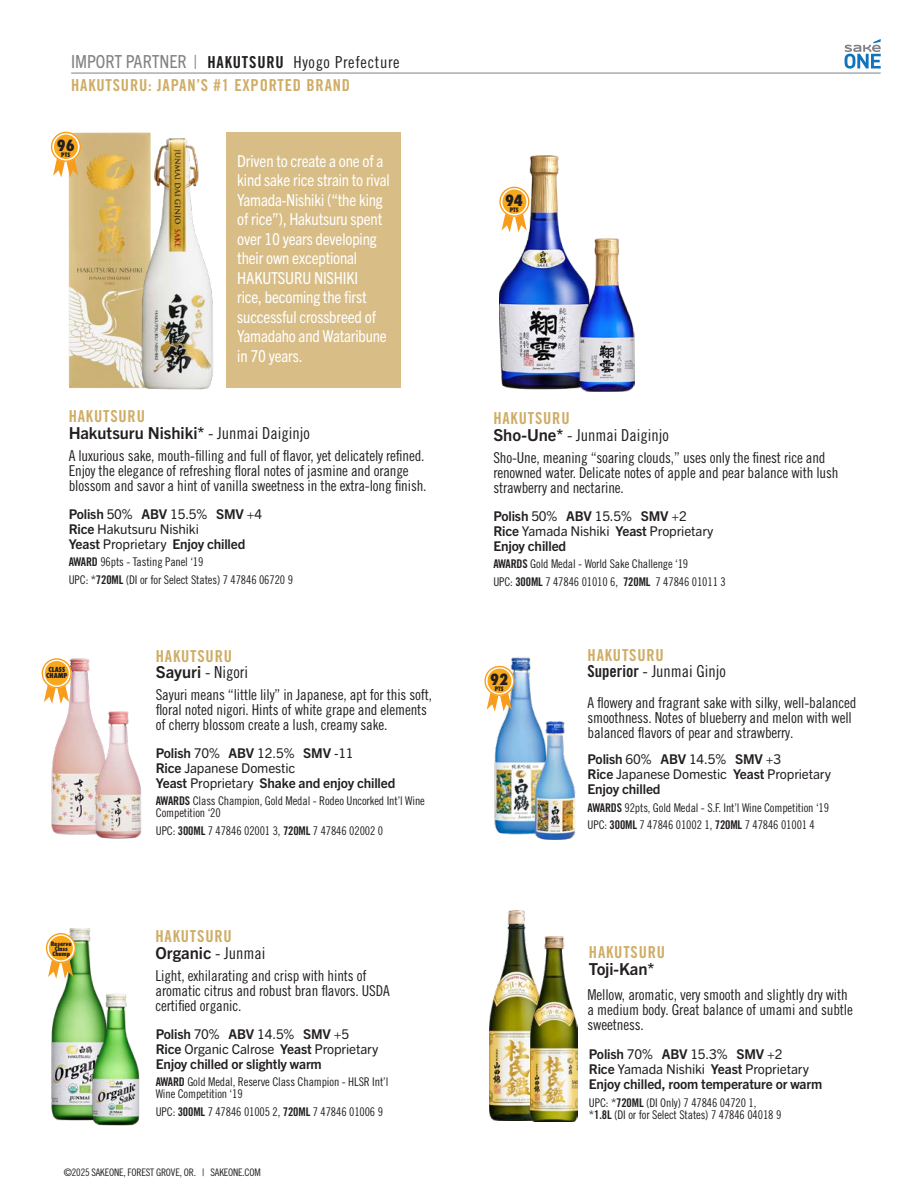
<style>
.page{position:relative;width:918px;height:1188px;background:#fff}
.page>*{position:absolute;margin:0;border:0;box-sizing:border-box;transform-origin:0 0}
.t1{font:condensed 16.5px/19.5px "Trade Gothic Next LT Pro";letter-spacing:-.01em;color:#fff}
.t2{font:16.5px/16.5px "Trade Gothic LT Pro Bd Cn 20";letter-spacing:.05em;color:#cfad66}
.t3{font:16.5px/16.5px "Trade Gothic LT Pro Cn 18";color:#231f20}
.t4{font:700 16.5px/16.5px "Trade Gothic Next LT Pro";color:#231f20}
.t5{font:16.5px "Trade Gothic LT Pro Cn 18";letter-spacing:.04em;color:#231f20}
.t6{font:15px/15px "Trade Gothic LT Pro Cn 18";letter-spacing:-.01em;color:#231f20}
.t7{font:800 condensed 15px "Futura";color:#231f20}
.t8{font:700 13.5px/15px "Trade Gothic Next LT Pro";letter-spacing:-.01em;color:#231f20}
.t9{font:13.5px/15px "Trade Gothic Next SR Pro";letter-spacing:-.01em;color:#231f20}
.t10{font:12px/12px "Trade Gothic LT Pro Cn 18";letter-spacing:-.01em;color:#231f20}
.t11{font:10.35px "Trade Gothic LT Pro Cn 18";letter-spacing:-.02em;color:#231f20}
.t12{font:800 condensed 6.75px "Futura";color:#231f20}
.t13{font:800 condensed 6px "Futura";letter-spacing:-.02em;color:#231f20}
.s1{font-family:"Trade Gothic Next LT Pro";font-stretch:condensed;font-size:18px;color:#808285}
.s2{font-family:"Trade Gothic LT Pro Bd Cn 20"}
.s3{font-family:"Trade Gothic LT Pro Bd Cn 20";font-weight:400;color:#cfad66}
.s4{font-family:"Trade Gothic LT Pro Cn 18";font-weight:400}
.s5{font-family:"Trade Gothic Next LT Pro";font-weight:700}
.s6{font-family:"Trade Gothic Next LT Pro";font-weight:700;color:#231f20}
.s7{font-family:"Trade Gothic LT Pro Cn 18";color:#231f20}
.s8{font-family:"Trade Gothic Next SR Pro";font-weight:400}
.s9{font-family:"Trade Gothic LT Pro Bd Cn 20";color:#cfad66}
</style>
<div class="page">
<div style="left:226px;top:132px;width:175px;height:256px;background:#d8bd86"></div>
<img style="left:69px;top:132px;width:63px;height:256px">
<img style="left:132px;top:132px;width:81px;height:258px">
<svg style="left:53px;top:133px;width:25px;height:44px"></svg>
<div style="left:53px;top:133px;width:26px;height:27px;background:#f9a71b;border-radius:50%"></div>
<div style="left:51px;top:132px;width:30px;height:30px;border:3px solid #fff;border-radius:50%"></div>
<div style="left:51px;top:132px;width:30px;height:30px;border:1px solid #f89c1c;border-radius:50%"></div>
<img style="left:494px;top:657px;width:43px;height:178px">
<img style="left:534px;top:720px;width:42px;height:120px">
<img style="left:51px;top:928px;width:45px;height:193px">
<img style="left:92px;top:991px;width:48px;height:135px">
<img style="left:499px;top:155px;width:81px;height:235px">
<img style="left:580px;top:238px;width:55px;height:154px">
<img style="left:52px;top:658px;width:43px;height:177px">
<img style="left:95px;top:711px;width:47px;height:128px">
<img style="left:490px;top:910px;width:40px;height:210px">
<svg style="left:502px;top:188px;width:25px;height:44px"></svg>
<div style="left:501px;top:188px;width:27px;height:27px;background:#f9a71b;border-radius:50%"></div>
<div style="left:500px;top:187px;width:29px;height:30px;border:3px solid #fff;border-radius:50%"></div>
<div style="left:499px;top:187px;width:30px;height:30px;border:1px solid #f89c1c;border-radius:50%"></div>
<svg style="left:487px;top:668px;width:25px;height:44px"></svg>
<div style="left:486px;top:667px;width:27px;height:27px;background:#f9a71b;border-radius:50%"></div>
<div style="left:485px;top:666px;width:29px;height:30px;border:3px solid #fff;border-radius:50%"></div>
<div style="left:484px;top:666px;width:31px;height:30px;border:1px solid #f89c1c;border-radius:50%"></div>
<svg style="left:48px;top:935px;width:25px;height:44px"></svg>
<div style="left:48px;top:934px;width:26px;height:28px;background:#f9a71b;border-radius:50%"></div>
<div style="left:46px;top:933px;width:30px;height:30px;border:3px solid #fff;border-radius:50%"></div>
<div style="left:46px;top:933px;width:30px;height:30px;border:1px solid #f89c1c;border-radius:50%"></div>
<img style="left:530px;top:937px;width:47px;height:185px">
<hr style="left:71px;top:73px;width:810px;height:1px;background:#808285">
<svg style="left:845px;top:39px;width:36px;height:30px"></svg>
<svg style="left:44px;top:660px;width:25px;height:44px"></svg>
<div style="left:43px;top:660px;width:27px;height:27px;background:#f9a71b;border-radius:50%"></div>
<div style="left:42px;top:658px;width:29px;height:30px;border:3px solid #fff;border-radius:50%"></div>
<div style="left:42px;top:658px;width:30px;height:30px;border:1px solid #f89c1c;border-radius:50%"></div>
<p class="t5" style="left:71px;top:53px;width:330px"><span class="s1">IMPORT PARTNER |</span> <span class="s2">HAKUTSURU</span> Hyogo Prefecture</p>
<p class="t2" style="left:71px;top:77px;width:281px">HAKUTSURU: JAPAN’S #1 EXPORTED BRAND</p>
<p class="t7" style="left:57px;top:135px;width:20px">96</p>
<p class="t13" style="left:61px;top:151px;width:10px">PTS</p>
<p class="t1" style="left:237px;top:150px;width:154px">Driven to create a one of a kind sake rice strain to rival<br>Yamada-Nishiki (“the king of rice”), Hakutsuru spent over 10 years developing their own exceptional<br>HAKUTSURU NISHIKI<br>rice, becoming the first successful crossbreed of<br>Yamadaho and Wataribune in 70 years.</p>
<p class="t4" style="left:69px;top:407px;width:243px"><span class="s3">HAKUTSURU<br></span>Hakutsuru Nishiki* <span class="s4">- Junmai Daiginjo</span></p>
<p class="t6" style="left:69px;top:448px;width:359px">A luxurious sake, mouth-filling and full of flavor, yet delicately refined.<br>Enjoy the elegance of refreshing floral notes of jasmine and orange blossom and savor a hint of vanilla sweetness in the extra-long finish.</p>
<p class="t9" style="left:69px;top:505px;width:195px"><span class="s5">Polish</span> 50% <span class="s5">ABV</span> 15.5% <span class="s5">SMV</span> +4<br><span class="s5">Rice</span> Hakutsuru Nishiki<br><span class="s5">Yeast</span> Proprietary <span class="s5">Enjoy chilled</span></p>
<p class="t10" style="left:69px;top:556px;width:136px"><span class="s2">AWARD</span> 96pts - Tasting Panel ‘19</p>
<p class="t10" style="left:69px;top:573px;width:226px">UPC: *<span class="s2">720ML</span> (DI or for Select States) 7 47846 06720 9</p>
<p class="t12" style="left:48px;top:664px;width:18px">CLASS</p>
<p class="t12" style="left:46px;top:671px;width:23px">CHAMP</p>
<p class="t13" style="left:51px;top:939px;width:22px">Reserve</p>
<p class="t13" style="left:55px;top:945px;width:14px">Class</p>
<p class="t13" style="left:52px;top:950px;width:19px">Champ</p>
<p class="t2" style="left:156px;top:647px;width:94px">HAKUTSURU<br><span class="s6">Sayuri</span> <span class="s7">- Nigori</span></p>
<p class="t6" style="left:156px;top:687px;width:278px">Sayuri means “little lily” in Japanese, apt for this soft, floral noted nigori. Hints of white grape and elements of cherry blossom create a lush, creamy sake.</p>
<p class="t8" style="left:156px;top:745px;width:241px">Polish <span class="s8">70%</span> ABV <span class="s8">12.5%</span> SMV <span class="s8">-11<br></span>Rice <span class="s8">Japanese Domestic<br></span>Yeast <span class="s8">Proprietary</span> Shake and enjoy chilled</p>
<p class="t10" style="left:156px;top:795px;width:271px"><span class="s2">AWARDS</span> Class Champion, Gold Medal - Rodeo Uncorked Int’l Wine<br>Competition ‘20</p>
<p class="t10" style="left:156px;top:824px;width:229px">UPC: <span class="s2">300ML</span> 7 47846 02001 3, <span class="s2">720ML</span> 7 47846 02002 0</p>
<p class="t2" style="left:155px;top:928px;width:112px">HAKUTSURU<br><span class="s6">Organic</span> <span class="s7">- Junmai</span></p>
<p class="t6" style="left:155px;top:968px;width:236px">Light, exhilarating and crisp with hints of aromatic citrus and robust bran flavors. USDA certified organic.</p>
<p class="t8" style="left:156px;top:1026px;width:224px">Polish <span class="s8">70%</span> ABV <span class="s8">14.5%</span> SMV <span class="s8">+5<br></span>Rice <span class="s8">Organic Calrose</span> Yeast <span class="s8">Proprietary<br></span>Enjoy chilled or slightly warm</p>
<p class="t10" style="left:156px;top:1076px;width:234px"><span class="s2">AWARD</span> Gold Medal, Reserve Class Champion - HLSR Int’l<br>Wine Competition ‘19</p>
<p class="t10" style="left:156px;top:1105px;width:229px">UPC: <span class="s2">300ML</span> 7 47846 01005 2, <span class="s2">720ML</span> 7 47846 01006 9</p>
<p class="t11" style="left:64px;top:1166px;width:198px">©2025 SAKEONE, FOREST GROVE, OR. | SAKEONE.COM</p>
<p class="t7" style="left:505px;top:190px;width:19px">94</p>
<p class="t13" style="left:510px;top:205px;width:10px">PTS</p>
<p class="t3" style="left:493px;top:410px;width:177px"><span class="s9">HAKUTSURU<br></span><span class="s5">Sho-Une*</span> - Junmai Daiginjo</p>
<p class="t6" style="left:493px;top:450px;width:347px">Sho-Une, meaning “soaring clouds,” uses only the finest rice and renowned water. Delicate notes of apple and pear balance with lush strawberry and nectarine.</p>
<p class="t9" style="left:493px;top:507px;width:222px"><span class="s5">Polish</span> 50% <span class="s5">ABV</span> 15.5% <span class="s5">SMV</span> +2<br><span class="s5">Rice</span> Yamada Nishiki <span class="s5">Yeast</span> Proprietary<br><span class="s5">Enjoy chilled</span></p>
<p class="t10" style="left:493px;top:558px;width:196px"><span class="s2">AWARDS</span> Gold Medal - World Sake Challenge ‘19</p>
<p class="t10" style="left:493px;top:575px;width:234px">UPC: <span class="s2">300ML</span> 7 47846 01010 6, <span class="s2">720ML</span> 7 47846 01011 3</p>
<p class="t7" style="left:490px;top:669px;width:20px">92</p>
<p class="t13" style="left:495px;top:685px;width:10px">PTS</p>
<p class="t3" style="left:588px;top:646px;width:140px"><span class="s9">HAKUTSURU<br></span><span class="s2">Superior</span> - Junmai Ginjo</p>
<p class="t6" style="left:588px;top:695px;width:270px">A flowery and fragrant sake with silky, well-balanced smoothness. Notes of blueberry and melon with well balanced flavors of pear and strawberry.</p>
<p class="t9" style="left:588px;top:751px;width:245px"><span class="s5">Polish</span> 60% <span class="s5">ABV</span> 14.5% <span class="s5">SMV</span> +3<br><span class="s5">Rice</span> Japanese Domestic <span class="s5">Yeast</span> Proprietary<br><span class="s5">Enjoy chilled</span></p>
<p class="t10" style="left:588px;top:802px;width:243px"><span class="s2">AWARDS</span> 92pts, Gold Medal - S.F. Int’l Wine Competition ‘19</p>
<p class="t10" style="left:588px;top:819px;width:229px">UPC: <span class="s2">300ML</span> 7 47846 01002 1, <span class="s2">720ML</span> 7 47846 01001 4</p>
<p class="t2" style="left:589px;top:944px;width:78px">HAKUTSURU<br><span class="s6">Toji-Kan*</span></p>
<p class="t6" style="left:588px;top:987px;width:267px">Mellow, aromatic, very smooth and slightly dry with a medium body. Great balance of umami and subtle sweetness.</p>
<p class="t8" style="left:589px;top:1046px;width:235px">Polish <span class="s8">70%</span> ABV <span class="s8">15.3%</span> SMV <span class="s8">+2<br></span>Rice <span class="s8">Yamada Nishiki</span> Yeast <span class="s8">Proprietary<br></span>Enjoy chilled, room temperature or warm</p>
<p class="t10" style="left:589px;top:1096px;width:194px">UPC: *<span class="s2">720ML</span> (DI Only) 7 47846 04720 1, *<span class="s2">1.8L</span> (DI or for Select States) 7 47846 04018 9</p>
</div>
